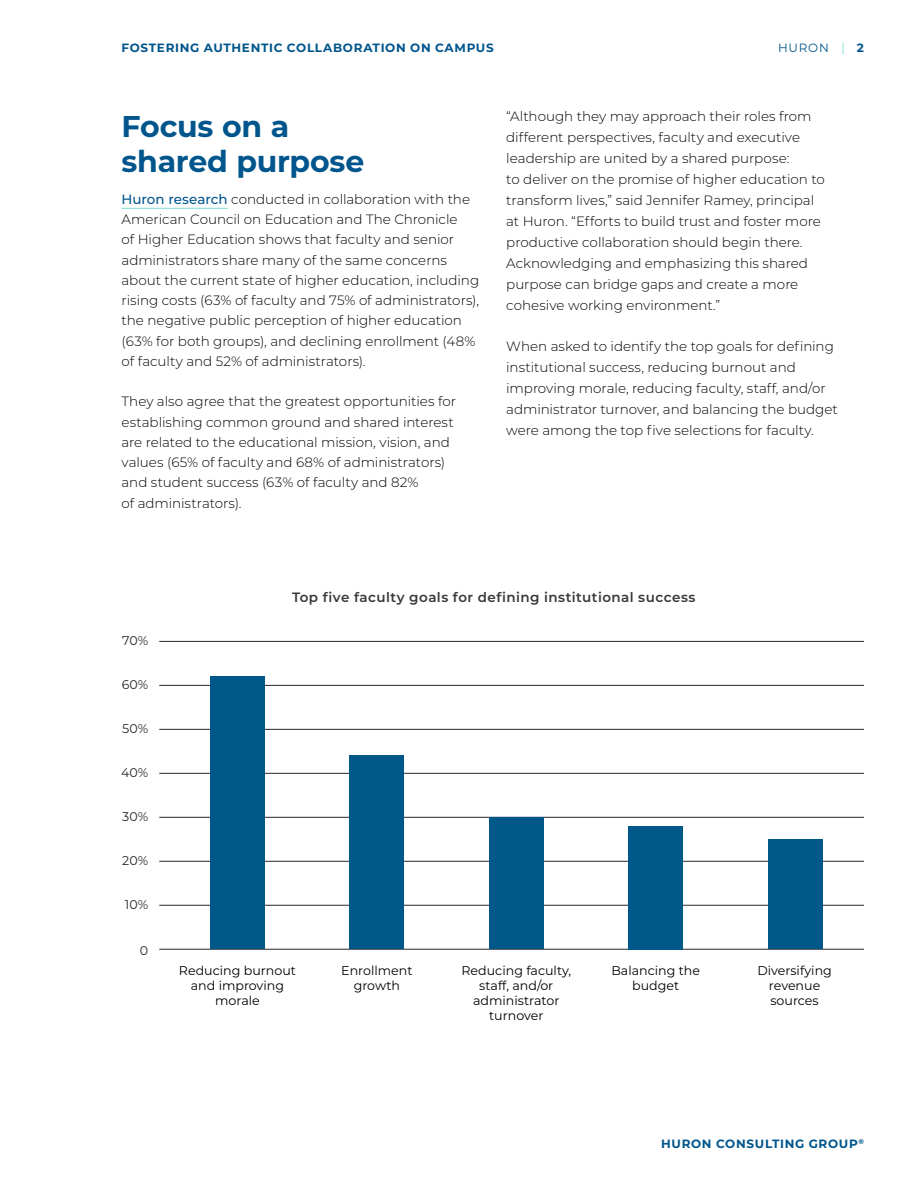
<style>
.page{position:relative;width:918px;height:1188px;background:#fff}
.page>*{position:absolute;margin:0;border:0;box-sizing:border-box;transform-origin:0 0}
.Opening_Paragraph{font:700 30px/34.5px "Montserrat";letter-spacing:-.01em;color:#00558c}
.Opening_Paragraph-2{font:300 13.5px/20.2px "Montserrat";color:#000}
.Body{font:300 13.5px/21px "Montserrat";color:#000}
.Table_Header{font:600 13.5px "Montserrat";letter-spacing:.035em;color:#383838}
.t1{font:12.6px/15.1px "Montserrat";color:#000;text-align:center}
.t2{font:12.6px "Montserrat";color:#242724}
.Top_Page_Title{font:700 12px "Montserrat";letter-spacing:.055em;color:#00558c}
.t3{font:12px "Montserrat";letter-spacing:.055em;color:#00558c}
.s1{color:#78ded4}
.s2{font-weight:700}
.s3{font-weight:500;color:#00558c}
</style>
<div class="page">
<hr style="left:122px;top:208px;width:106px;height:1px;background:#78ded4">
<hr style="left:159px;top:949px;width:705px;height:1px;background:#242724">
<hr style="left:159px;top:905px;width:705px;height:1px;background:#242724">
<hr style="left:159px;top:861px;width:705px;height:1px;background:#242724">
<hr style="left:159px;top:817px;width:705px;height:1px;background:#242724">
<hr style="left:159px;top:773px;width:705px;height:1px;background:#242724">
<hr style="left:159px;top:729px;width:705px;height:1px;background:#242724">
<hr style="left:159px;top:685px;width:705px;height:1px;background:#242724">
<hr style="left:159px;top:641px;width:705px;height:1px;background:#242724">
<div style="left:768px;top:839px;width:54px;height:110px;background:#005789"></div>
<div style="left:629px;top:826px;width:54px;height:123px;background:#005789"></div>
<div style="left:489px;top:817px;width:55px;height:132px;background:#005789"></div>
<div style="left:350px;top:756px;width:54px;height:193px;background:#005789"></div>
<div style="left:210px;top:677px;width:55px;height:272px;background:#005789"></div>
<p class="Top_Page_Title" style="left:122px;top:39px;width:374px">FOSTERING AUTHENTIC COLLABORATION ON CAMPUS</p>
<p class="t3" style="left:778px;top:40px;width:87px">HURON <span class="s1">|</span> <span class="s2">2</span></p>
<p class="Opening_Paragraph" style="left:122px;top:108px;width:244px">Focus on a shared purpose</p>
<p class="Opening_Paragraph-2" style="left:122px;top:188px;width:359px"><span class="s3">Huron research</span> conducted in collaboration with the American Council on Education and The Chronicle<br>of Higher Education shows that faculty and senior administrators share many of the same concerns about the current state of higher education, including rising costs (63% of faculty and 75% of administrators), the negative public perception of higher education (63% for both groups), and declining enrollment (48% of faculty and 52% of administrators).</p>
<p class="Opening_Paragraph-2" style="left:122px;top:391px;width:336px">They also agree that the greatest opportunities for establishing common ground and shared interest are related to the educational mission, vision, and values (65% of faculty and 68% of administrators) and student success (63% of faculty and 82%<br>of administrators).</p>
<p class="Body" style="left:506px;top:105px;width:320px">“Although they may approach their roles from different perspectives, faculty and executive leadership are united by a shared purpose:<br>to deliver on the promise of higher education to transform lives,” said Jennifer Ramey, principal at Huron. “Efforts to build trust and foster more productive collaboration should begin there.<br>Acknowledging and emphasizing this shared purpose can bridge gaps and create a more cohesive working environment.”</p>
<p class="Body" style="left:506px;top:336px;width:333px">When asked to identify the top goals for defining institutional success, reducing burnout and improving morale, reducing faculty, staff, and/or administrator turnover, and balancing the budget were among the top five selections for faculty.</p>
<p class="t2" style="left:122px;top:632px;width:28px">70%</p>
<p class="t2" style="left:122px;top:676px;width:28px">60%</p>
<p class="t2" style="left:122px;top:720px;width:27px">50%</p>
<p class="t2" style="left:121px;top:764px;width:29px">40%</p>
<p class="t2" style="left:122px;top:808px;width:27px">30%</p>
<p class="t2" style="left:122px;top:852px;width:27px">20%</p>
<p class="t2" style="left:125px;top:896px;width:25px">10%</p>
<p class="t2" style="left:140px;top:942px;width:10px">0</p>
<p class="Table_Header" style="left:292px;top:587px;width:405px">Top five faculty goals for defining institutional success</p>
<p class="t1" style="left:179px;top:962px;width:119px">Reducing burnout and improving morale</p>
<p class="t1" style="left:341px;top:962px;width:73px">Enrollment growth</p>
<p class="t1" style="left:462px;top:962px;width:111px">Reducing faculty, staff, and/or administrator turnover</p>
<p class="t1" style="left:611px;top:962px;width:90px">Balancing the budget</p>
<p class="t1" style="left:757px;top:962px;width:76px">Diversifying revenue sources</p>
<p class="Top_Page_Title" style="left:661px;top:1135px;width:204px">HURON CONSULTING GROUP<sup>®</sup></p>
</div>
